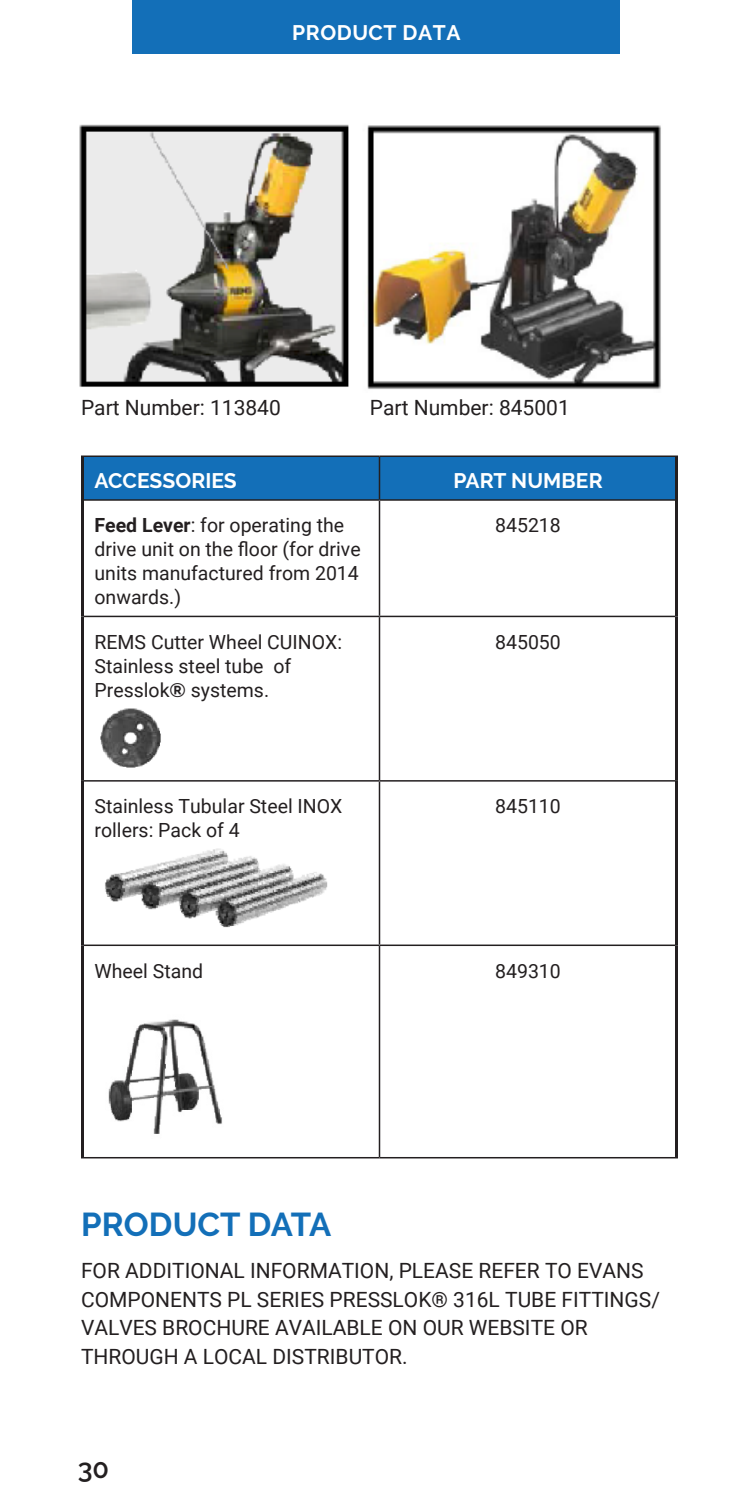
<style>
.page{position:relative;width:756px;height:1512px;background:#fff}
.page>*{position:absolute;margin:0;border:0;box-sizing:border-box;transform-origin:0 0}
.Section_Headers_for{font:700 33px "Raleway";letter-spacing:.005em;color:#136fb8}
.t1{font:600 27px "Raleway";color:#231f20}
.t2{font:21px/28.5px "Roboto";color:#231f20}
.t3{font:700 21px "Raleway";letter-spacing:.005em;color:#fff}
.t4{font:700 21px "Raleway";letter-spacing:.025em;color:#fff}
.t5{font:19.5px/24px "Roboto";color:#231f20}
.s1{font-weight:700}
.s2{font-family:"Raleway";font-weight:700}
</style>
<div class="page">
<div style="left:133px;top:0;width:487px;height:54px;background:#136fb8"></div>
<div style="left:84px;top:457px;width:591px;height:42px;background:#136fb8"></div>
<hr style="left:81px;top:457px;width:3px;height:43px;background:#231f20">
<hr style="left:675px;top:457px;width:3px;height:43px;background:#231f20">
<hr style="left:81px;top:500px;width:3px;height:116px;background:#231f20">
<hr style="left:675px;top:500px;width:3px;height:116px;background:#231f20">
<hr style="left:81px;top:616px;width:3px;height:165px;background:#231f20">
<hr style="left:675px;top:616px;width:3px;height:165px;background:#231f20">
<hr style="left:81px;top:781px;width:3px;height:164px;background:#231f20">
<hr style="left:675px;top:781px;width:3px;height:164px;background:#231f20">
<hr style="left:81px;top:945px;width:3px;height:212px;background:#231f20">
<hr style="left:675px;top:945px;width:3px;height:212px;background:#231f20">
<hr style="left:81px;top:456px;width:299px;height:1px;background:#231f20">
<hr style="left:380px;top:456px;width:298px;height:1px;background:#231f20">
<hr style="left:379px;top:457px;width:1px;height:42px;background:#231f20">
<hr style="left:84px;top:499px;width:296px;height:2px;background:#231f20">
<hr style="left:380px;top:499px;width:295px;height:2px;background:#231f20">
<hr style="left:379px;top:501px;width:1px;height:115px;background:#231f20">
<hr style="left:84px;top:616px;width:296px;height:1px;background:#231f20">
<hr style="left:380px;top:616px;width:295px;height:1px;background:#231f20">
<hr style="left:379px;top:617px;width:1px;height:163px;background:#231f20">
<hr style="left:84px;top:780px;width:296px;height:2px;background:#231f20">
<hr style="left:380px;top:780px;width:295px;height:2px;background:#231f20">
<hr style="left:379px;top:782px;width:1px;height:163px;background:#231f20">
<hr style="left:84px;top:945px;width:296px;height:1px;background:#231f20">
<hr style="left:380px;top:945px;width:295px;height:1px;background:#231f20">
<hr style="left:379px;top:946px;width:1px;height:211px;background:#231f20">
<hr style="left:81px;top:1157px;width:299px;height:1px;background:#231f20">
<hr style="left:380px;top:1157px;width:298px;height:1px;background:#231f20">
<img style="left:100px;top:708px;width:61px;height:60px">
<img style="left:105px;top:848px;width:223px;height:80px">
<img style="left:108px;top:1019px;width:114px;height:115px">
<img style="left:79px;top:124px;width:270px;height:263px">
<img style="left:367px;top:125px;width:294px;height:265px">
<p class="t4" style="left:292px;top:21px;width:170px">PRODUCT DATA</p>
<p class="t2" style="left:81px;top:393px;width:201px">Part Number: 113840</p>
<p class="t2" style="left:370px;top:393px;width:201px">Part Number: 845001</p>
<p class="t3" style="left:94px;top:469px;width:144px">ACCESSORIES</p>
<p class="t3" style="left:453px;top:469px;width:151px">PART NUMBER</p>
<p class="t5" style="left:94px;top:513px;width:268px"><span class="s1">Feed Lever</span>: for operating the drive unit on the floor (for drive units manufactured from 2014 onwards.)</p>
<p class="t5" style="left:495px;top:513px;width:67px">845218</p>
<p class="t5" style="left:94px;top:629px;width:249px">REMS Cutter Wheel CUINOX:<br>Stainless steel tube of<br>Presslok<span class="s2">®</span> systems.</p>
<p class="t5" style="left:495px;top:629px;width:67px">845050</p>
<p class="t5" style="left:94px;top:794px;width:249px">Stainless Tubular Steel INOX rollers: Pack of 4</p>
<p class="t5" style="left:495px;top:794px;width:67px">845110</p>
<p class="t5" style="left:94px;top:958px;width:110px">Wheel Stand</p>
<p class="t5" style="left:495px;top:958px;width:67px">849310</p>
<p class="Section_Headers_for" style="left:81px;top:1206px;width:252px">PRODUCT DATA</p>
<p class="t2" style="left:81px;top:1256px;width:581px">FOR ADDITIONAL INFORMATION, PLEASE REFER TO EVANS COMPONENTS PL SERIES PRESSLOK® 316L TUBE FITTINGS/ VALVES BROCHURE AVAILABLE ON OUR WEBSITE OR THROUGH A LOCAL DISTRIBUTOR.</p>
<h2 class="t1" style="left:78px;top:1453px;width:33px">30</h2>
</div>
